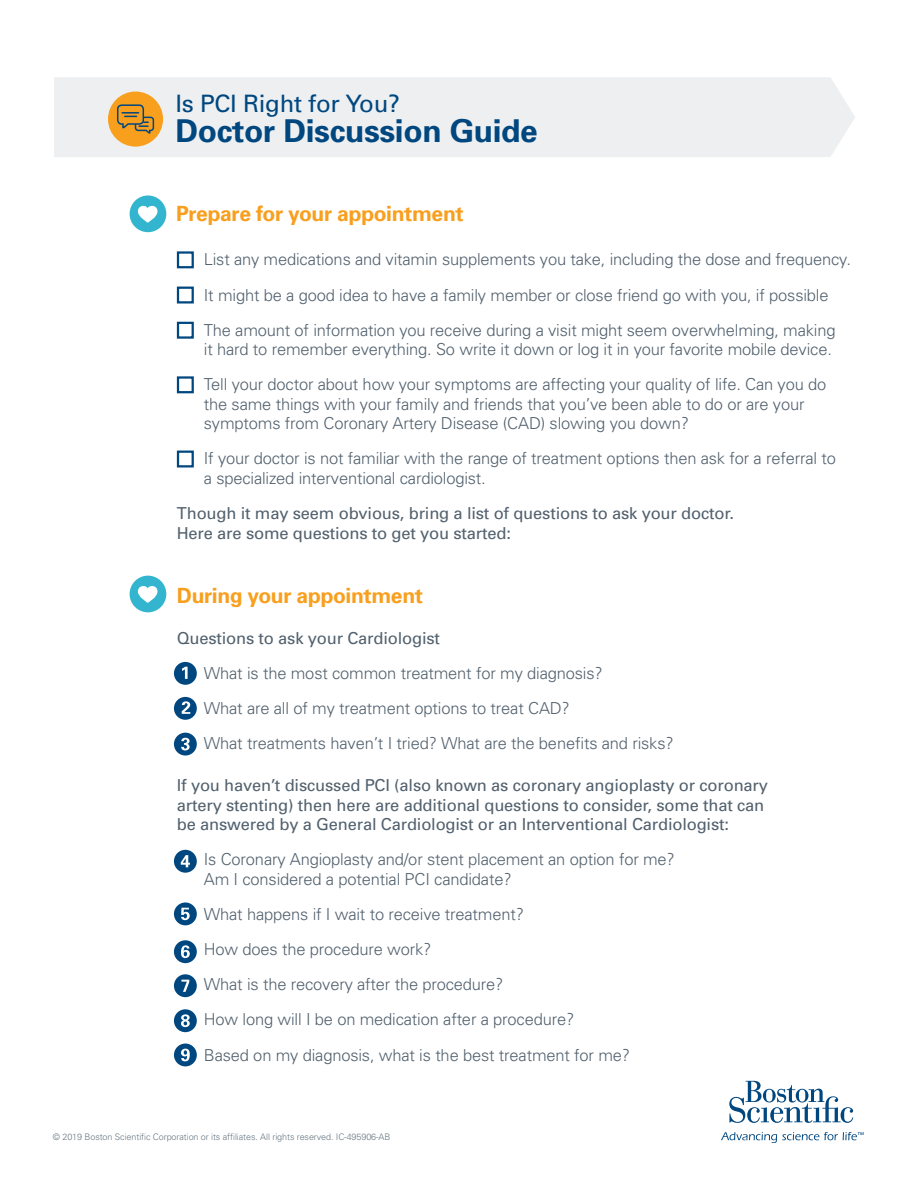
<style>
.page{position:relative;width:918px;height:1188px;background:#fff}
.page>*{position:absolute;margin:0;border:0;box-sizing:border-box;transform-origin:0 0}
.t1{font:700 31.5px "Univers";letter-spacing:-.01em;color:#00477f}
.t2{font:24px "Univers";letter-spacing:-.01em;color:#00477f}
.t3{font:700 21px "Univers";letter-spacing:-.015em;color:#f99f1e}
.t4{font:300 16.5px/19.5px "Univers";letter-spacing:-.01em;color:#52616e}
.t5{font:16.5px/19.5px "Univers";letter-spacing:-.01em;color:#52616e}
.t6{font:300 9px "Univers";letter-spacing:-.01em;color:#687883}
</style>
<div class="page">
<div style="left:54px;top:77px;width:801px;height:80px;background:#eeeff0"></div>
<div style="left:108px;top:92px;width:55px;height:55px;background:#f99f1e;border-radius:50%"></div>
<svg style="left:117px;top:104px;width:38px;height:30px"></svg>
<div style="left:130px;top:195px;width:36px;height:37px;background:#33b5cf;border-radius:50%"></div>
<svg style="left:138px;top:205px;width:19px;height:18px"></svg>
<div style="left:130px;top:576px;width:36px;height:36px;background:#33b5cf;border-radius:50%"></div>
<svg style="left:138px;top:586px;width:19px;height:17px"></svg>
<div style="left:177px;top:251px;width:17px;height:17px;border:2px solid #00477f"></div>
<div style="left:177px;top:287px;width:17px;height:17px;border:2px solid #00477f"></div>
<div style="left:177px;top:322px;width:17px;height:17px;border:2px solid #00477f"></div>
<div style="left:177px;top:376px;width:17px;height:17px;border:2px solid #00477f"></div>
<div style="left:177px;top:451px;width:17px;height:16px;border:2px solid #00477f"></div>
<div style="left:174px;top:662px;width:23px;height:23px;background:#00477f;border-radius:50%"></div>
<svg style="left:182px;top:667px;width:6px;height:12px"></svg>
<div style="left:174px;top:733px;width:23px;height:23px;background:#00477f;border-radius:50%"></div>
<svg style="left:181px;top:738px;width:9px;height:12px"></svg>
<div style="left:174px;top:902px;width:23px;height:23px;background:#00477f;border-radius:50%"></div>
<svg style="left:181px;top:908px;width:9px;height:12px"></svg>
<div style="left:174px;top:697px;width:23px;height:23px;background:#00477f;border-radius:50%"></div>
<svg style="left:182px;top:701px;width:8px;height:13px"></svg>
<div style="left:174px;top:850px;width:23px;height:23px;background:#00477f;border-radius:50%"></div>
<svg style="left:181px;top:855px;width:9px;height:12px"></svg>
<div style="left:174px;top:940px;width:23px;height:23px;background:#00477f;border-radius:50%"></div>
<svg style="left:181px;top:945px;width:9px;height:13px"></svg>
<div style="left:174px;top:974px;width:23px;height:23px;background:#00477f;border-radius:50%"></div>
<svg style="left:181px;top:980px;width:8px;height:12px"></svg>
<div style="left:174px;top:1044px;width:23px;height:22px;background:#00477f;border-radius:50%"></div>
<svg style="left:181px;top:1049px;width:9px;height:12px"></svg>
<div style="left:174px;top:1009px;width:23px;height:23px;background:#00477f;border-radius:50%"></div>
<svg style="left:181px;top:1014px;width:9px;height:13px"></svg>
<svg style="left:729px;top:1081px;width:124px;height:42px"></svg>
<svg style="left:721px;top:1132px;width:143px;height:11px"></svg>
<p class="t2" style="left:175px;top:90px;width:226px">Is PCI Right for You?</p>
<p class="t1" style="left:175px;top:112px;width:364px">Doctor Discussion Guide</p>
<p class="t3" style="left:176px;top:201px;width:289px">Prepare for your appointment</p>
<p class="t4" style="left:204px;top:250px;width:649px">List any medications and vitamin supplements you take, including the dose and frequency.</p>
<p class="t4" style="left:204px;top:285px;width:626px">It might be a good idea to have a family member or close friend go with you, if possible</p>
<p class="t4" style="left:204px;top:320px;width:633px">The amount of information you receive during a visit might seem overwhelming, making it hard to remember everything. So write it down or log it in your favorite mobile device.</p>
<p class="t4" style="left:204px;top:375px;width:624px">Tell your doctor about how your symptoms are affecting your quality of life. Can you do the same things with your family and friends that you’ve been able to do or are your symptoms from Coronary Artery Disease (CAD) slowing you down?</p>
<p class="t4" style="left:204px;top:449px;width:634px">If your doctor is not familiar with the range of treatment options then ask for a referral to a specialized interventional cardiologist.</p>
<p class="t5" style="left:177px;top:504px;width:559px">Though it may seem obvious, bring a list of questions to ask your doctor.<br>Here are some questions to get you started:</p>
<p class="t3" style="left:177px;top:583px;width:248px">During your appointment</p>
<p class="t5" style="left:177px;top:628px;width:265px">Questions to ask your Cardiologist</p>
<p class="t4" style="left:204px;top:663px;width:400px">What is the most common treatment for my diagnosis?</p>
<p class="t4" style="left:204px;top:699px;width:367px">What are all of my treatment options to treat CAD?</p>
<p class="t4" style="left:204px;top:734px;width:471px">What treatments haven’t I tried? What are the benefits and risks?</p>
<p class="t5" style="left:177px;top:776px;width:593px">If you haven’t discussed PCI (also known as coronary angioplasty or coronary artery stenting) then here are additional questions to consider, some that can be answered by a General Cardiologist or an Interventional Cardiologist:</p>
<p class="t4" style="left:204px;top:850px;width:473px">Is Coronary Angioplasty and/or stent placement an option for me?<br>Am I considered a potential PCI candidate?</p>
<p class="t4" style="left:204px;top:904px;width:322px">What happens if I wait to receive treatment?</p>
<p class="t4" style="left:204px;top:940px;width:229px">How does the procedure work?</p>
<p class="t4" style="left:204px;top:975px;width:301px">What is the recovery after the procedure?</p>
<p class="t4" style="left:204px;top:1010px;width:372px">How long will I be on medication after a procedure?</p>
<p class="t4" style="left:204px;top:1045px;width:428px">Based on my diagnosis, what is the best treatment for me?</p>
<p class="t6" style="left:53px;top:1132px;width:339px">© 2019 Boston Scientific Corporation or its affiliates. All rights reserved. IC-495906-AB</p>
</div>
